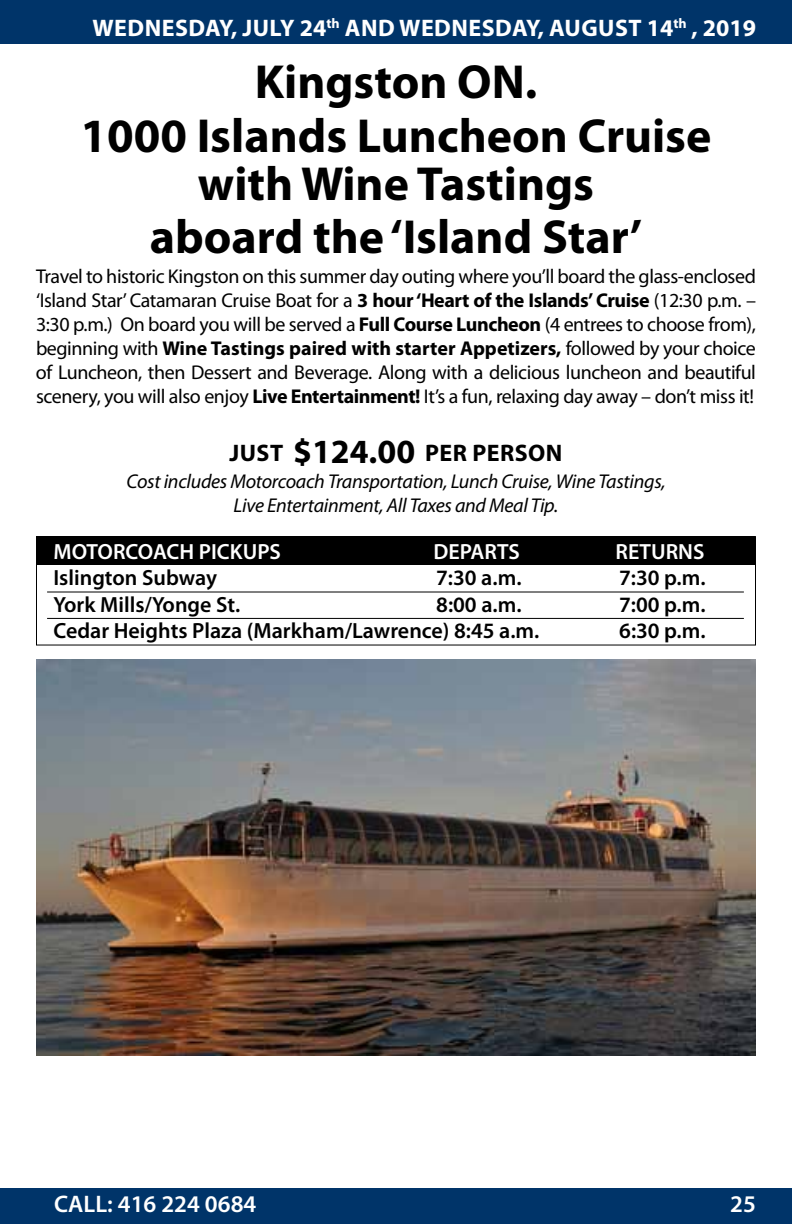
<style>
.page{position:relative;width:792px;height:1224px;background:#fff}
.page>*{position:absolute;margin:0;border:0;box-sizing:border-box;transform-origin:0 0}
.t1{font:700 48px/53.8px "Myriad Pro";color:#000;text-align:center}
.t2{font:700 24px "Myriad Pro";color:#fff}
.t3{font:700 24px "Myriad Pro";color:#000}
.t4{font:600 24px "Myriad Pro";color:#fff}
.t5{font:600 22px "Myriad Pro";color:#000}
.t6{font:600 22px "Myriad Pro";color:#fff}
.t7{font:20px/24px "Myriad Pro";letter-spacing:-.02em;color:#000;text-align:justify}
.t8{font:italic 20px/24px "Myriad Pro";letter-spacing:-.015em;color:#000;text-align:center}
.s1{font-weight:700}
.s2{font-size:34px}
</style>
<div class="page">
<div style="left:0;top:0;width:792px;height:44px;background:#003469"></div>
<div style="left:0;top:1188px;width:792px;height:36px;background:#003469"></div>
<hr style="left:47px;top:618px;width:697px;height:1px;background:#000">
<div style="left:36px;top:536px;width:720px;height:110px;border:1px solid #000"></div>
<div style="left:36px;top:537px;width:720px;height:28px;background:#000"></div>
<hr style="left:47px;top:592px;width:697px;height:1px;background:#000">
<img style="left:36px;top:659px;width:720px;height:397px">
<p class="t2" style="left:538px;top:12px;width:43px">, August</p>
<p class="t2" style="left:647px;top:12px;width:111px">14<sup>th</sup> , 2019</p>
<h1 class="t1" style="left:81px;top:53px;width:632px">Kingston ON.<br>1000 Islands Luncheon Cruise</h1>
<h1 class="t1" style="left:150px;top:155px;width:494px">with Wine Tastings aboard the ‘Island Star’</h1>
<p class="t7" style="left:36px;top:264px;width:722px">Travel to historic Kingston on this summer day outing where you’ll board the glass-enclosed ‘Island Star’Catamaran Cruise Boat for a <span class="s1">3 hour ‘Heart of the Islands’ Cruise</span> (12:30 p.m. – 3:30 p.m.) On board you will be served a <span class="s1">Full Course Luncheon</span> (4 entrees to choose from), beginning with <span class="s1">Wine Tastings paired with starter Appetizers,</span> followed by your choice of Luncheon, then Dessert and Beverage. Along with a delicious luncheon and beautiful scenery, you will also enjoy <span class="s1">Live Entertainment!</span> It’s a fun, relaxing day away – don’t miss it!</p>
<p class="t3" style="left:229px;top:437px;width:273px">Just <span class="s2">$124.00</span> Per Person</p>
<p class="t8" style="left:126px;top:469px;width:541px">Cost includes Motorcoach Transportation, Lunch Cruise, Wine Tastings,<br>Live Entertainment, All Taxes and Meal Tip.</p>
<p class="t6" style="left:54px;top:537px;width:229px">MOTORCOACH PICKUPS</p>
<p class="t6" style="left:434px;top:537px;width:88px">DEPARTS</p>
<p class="t6" style="left:616px;top:537px;width:91px">RETURNS</p>
<p class="t5" style="left:54px;top:564px;width:165px">Islington Subway</p>
<p class="t5" style="left:436px;top:564px;width:87px">7:30 a.m.</p>
<p class="t5" style="left:619px;top:564px;width:88px">7:30 p.m.</p>
<p class="t5" style="left:54px;top:590px;width:188px">York Mills/Yonge St.</p>
<p class="t5" style="left:436px;top:590px;width:87px">8:00 a.m.</p>
<p class="t5" style="left:619px;top:590px;width:88px">7:00 p.m.</p>
<p class="t5" style="left:54px;top:617px;width:487px">Cedar Heights Plaza (Markham/Lawrence) 8:45 a.m.</p>
<p class="t5" style="left:619px;top:617px;width:88px">6:30 p.m.</p>
<p class="t2" style="left:231px;top:12px;width:37px">, July</p>
<p class="t2" style="left:300px;top:12px;width:63px">24<sup>th</sup> and</p>
<p class="t2" style="left:399px;top:12px;width:38px">Wednesday</p>
<p class="t2" style="left:92px;top:12px;width:38px">Wednesday</p>
<p class="t4" style="left:54px;top:1189px;width:204px">CALL: 416 224 0684</p>
<p class="t4" style="left:730px;top:1189px;width:27px">25</p>
</div>
